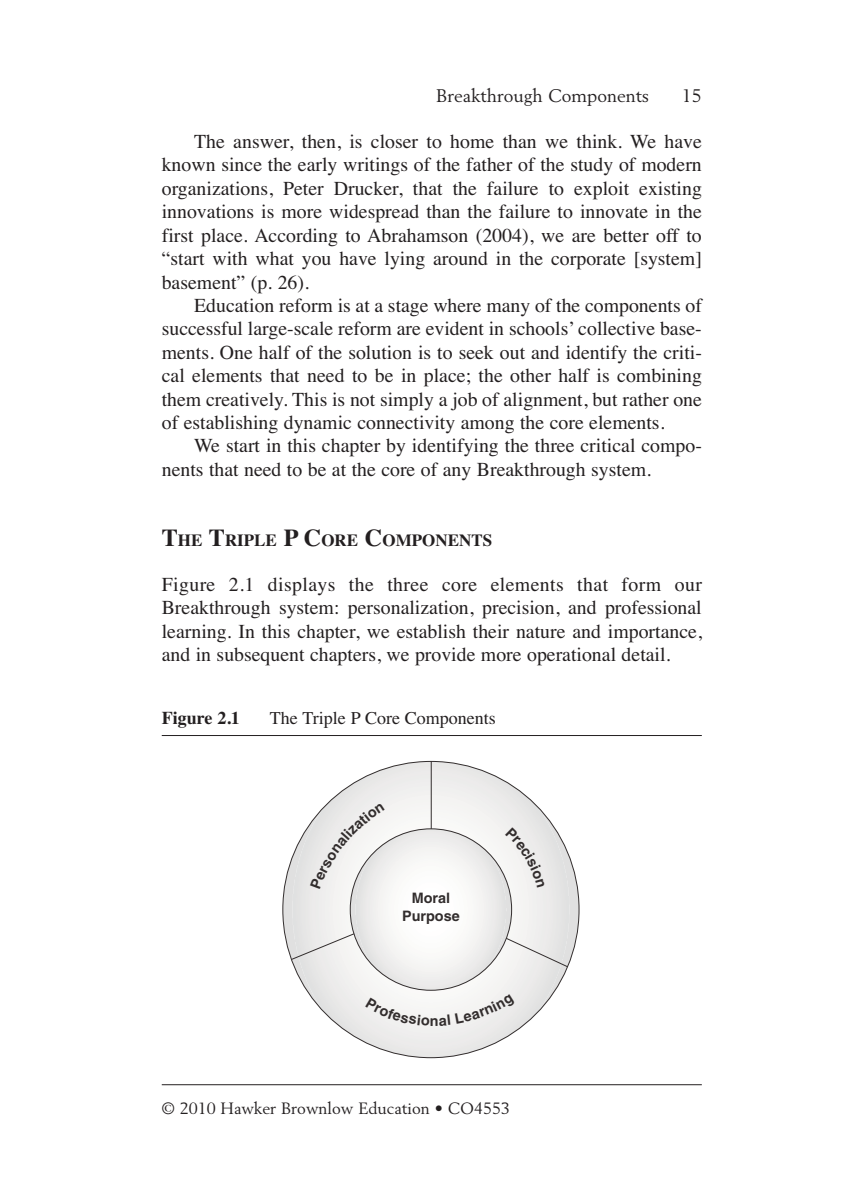
<style>
.page{position:relative;width:842px;height:1191px;background:#fff}
.page>*{position:absolute;margin:0;border:0;box-sizing:border-box;transform-origin:0 0}
.t1{font:19.8px/23.4px "Times";color:#231f20;text-align:justify}
.t2{font:18px "Berling";color:#231f20}
.t3{font:18px "Times";color:#231f20}
.t4{font:700 18px "Times";color:#231f20}
.t5{font:700 17px "Times";color:#231f20}
.t6{font:16.2px "Berling";color:#231f20}
.t7{font:14.4px/18px "Helvetica Bold+FOZEPD";color:#322d2d;text-align:center}
.s1{color:#fff}
.s2{font-size:24.2px}
</style>
<div class="page">
<img style="left:283px;top:761px;width:296px;height:296px;border-radius:50%">
<svg style="left:291px;top:932px;width:64px;height:28px"></svg>
<hr style="left:431px;top:761px;width:1px;height:68px;background:#322d2d">
<svg style="left:505px;top:937px;width:64px;height:31px"></svg>
<img style="left:350px;top:829px;width:162px;height:161px;border-radius:50%">
<hr style="left:162px;top:735px;width:540px;height:1px;background:#231f20">
<hr style="left:162px;top:1084px;width:540px;height:1px;background:#231f20">
<div style="left:505px;top:827px;width:40px;height:60px;background:#efefee"></div>
<div style="left:365px;top:994px;width:150px;height:31px;background:#f4f3f2"></div>
<svg style="left:310px;top:803px;width:75px;height:85px"></svg>
<p class="t2" style="left:436px;top:88px;width:267px">Breakthrough Components<span class="s1">——</span>15</p>
<p class="t1" style="left:194px;top:132px;width:509px">The answer, then, is closer to home than we think. We have</p>
<p class="t1" style="left:162px;top:155px;width:542px">known since the early writings of the father of the study of modern</p>
<p class="t1" style="left:162px;top:178px;width:542px">organizations, Peter Drucker, that the failure to exploit existing</p>
<p class="t1" style="left:162px;top:202px;width:542px">innovations is more widespread than the failure to innovate in the</p>
<p class="t1" style="left:162px;top:225px;width:542px">first place. According to Abrahamson (2004), we are better off to</p>
<p class="t1" style="left:162px;top:249px;width:542px">“start with what you have lying around in the corporate [system]</p>
<p class="t1" style="left:162px;top:272px;width:149px">basement” (p. 26).</p>
<p class="t1" style="left:194px;top:295px;width:509px">Education reform is at a stage where many of the components of</p>
<p class="t1" style="left:162px;top:319px;width:542px">successful large-scale reform are evident in schools’ collective base-</p>
<p class="t1" style="left:162px;top:342px;width:542px">ments. One half of the solution is to seek out and identify the criti-</p>
<p class="t1" style="left:162px;top:366px;width:542px">cal elements that need to be in place; the other half is combining</p>
<p class="t1" style="left:162px;top:389px;width:542px">them creatively. This is not simply a job of alignment, but rather one</p>
<p class="t1" style="left:162px;top:412px;width:504px">of establishing dynamic connectivity among the core elements.</p>
<p class="t1" style="left:194px;top:436px;width:509px">We start in this chapter by identifying the three critical compo-</p>
<p class="t1" style="left:162px;top:459px;width:491px">nents that need to be at the core of any Breakthrough system.</p>
<p class="t5" style="left:162px;top:534px;width:332px"><span class="s2">T</span>HE <span class="s2">T</span>RIPLE <span class="s2">P C</span>ORE <span class="s2">C</span>OMPONENTS</p>
<p class="t1" style="left:162px;top:574px;width:542px">Figure 2.1 displays the three core elements that form our Breakthrough system: personalization, precision, and professional learning. In this chapter, we establish their nature and importance, and in subsequent chapters, we provide more operational detail.</p>
<p class="t4" style="left:162px;top:711px;width:80px">Figure 2.1</p>
<p class="t3" style="left:270px;top:711px;width:228px">The Triple P Core Components</p>
<p class="t7" style="left:402px;top:889px;width:59px">Moral<br>Purpose</p>
<p class="t6" style="left:162px;top:1101px;width:350px">© 2010 Hawker Brownlow Education • CO4553</p>
</div>
